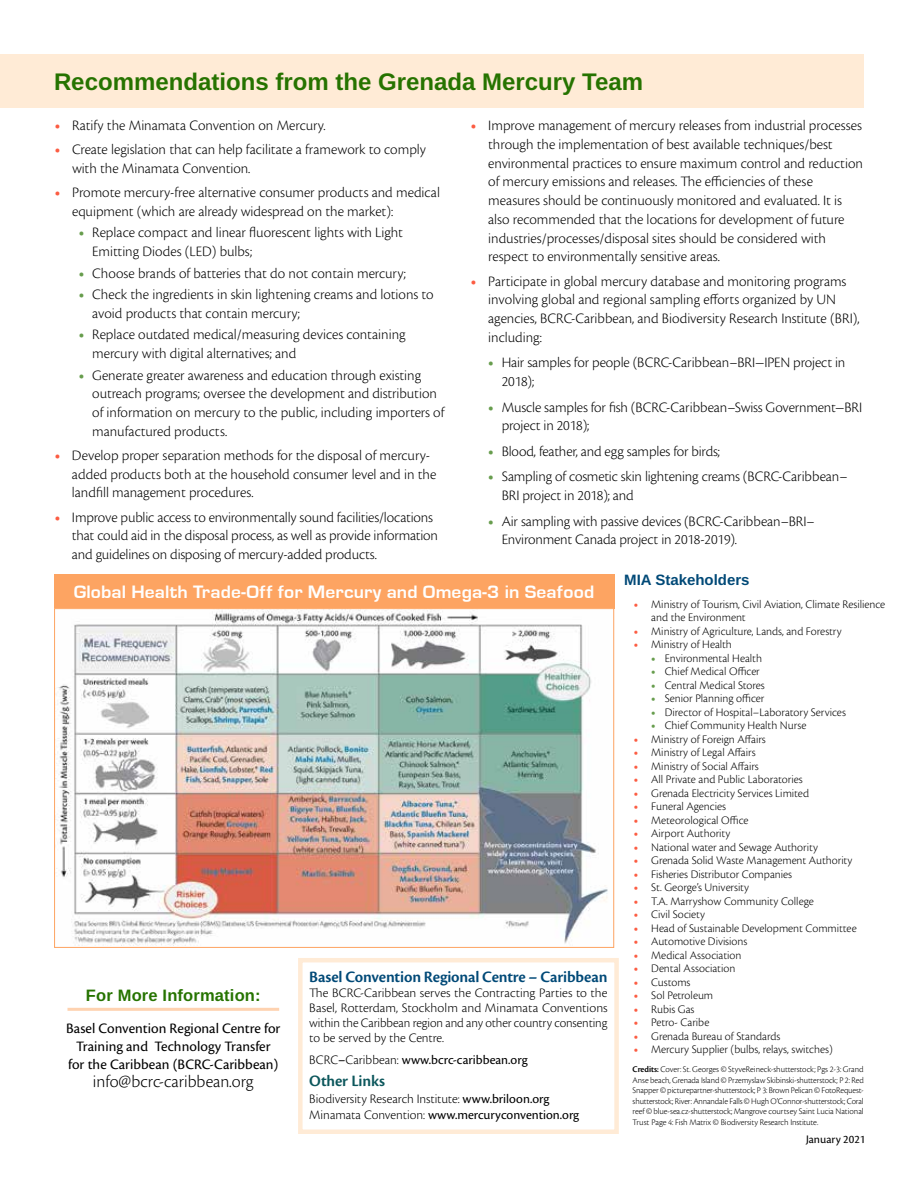
<style>
.page{position:relative;width:918px;height:1188px;background:#fff}
.page>*{position:absolute;margin:0;border:0;box-sizing:border-box;transform-origin:0 0}
.t1{font:700 24px "Liberation Sans";color:#267300}
.t2{font:700 18.6px "Eurostile";letter-spacing:.005em;color:#fff;scale:1.05 1}
.t3{font:300 18px "Cronos Pro";color:#000}
.t4{font:600 16.5px "Cronos Pro";letter-spacing:-.01em;color:#004977}
.t5{font:700 16.5px "Liberation Sans";letter-spacing:.01em;color:#267300}
.t6{font:600 16.5px "Cronos Pro";letter-spacing:-.01em;color:#0c575c}
.t7{font:300 15px/18.8px "Cronos Pro";letter-spacing:-.005em;color:#000}
.t8{font:15px/18px "Cronos Pro";color:#000;text-align:center}
.t9{font:700 15px "Liberation Sans";color:#004977}
.t10{font:300 13.5px/15px "Cronos Pro";letter-spacing:-.005em;color:#000;text-align:justify}
.t11{font:13.5px "Cronos Pro";color:#000}
.t12{font:300 12px/13.5px "Cronos Pro";color:#000}
.t13{font:12px "Cronos Pro";color:#000}
.t14{font:300 9px/10.5px "Cronos Pro";letter-spacing:-.015em;color:#000;text-align:justify}
.s1{font-weight:700;color:#fc5c42}
.s2{font-weight:700;color:#679d4d}
.s3{font-weight:300}
.s4{font-weight:400}
.s5{font-family:"Cronos Pro Semibold Disp";font-weight:400}
</style>
<div class="page">
<div style="left:298px;top:958px;width:321px;height:176px;border:4px solid #ffebd6"></div>
<hr style="left:68px;top:1008px;width:211px;height:3px;background:#fed2b0">
<div style="left:0;top:54px;width:864px;height:54px;background:#ffebd6"></div>
<div style="left:54px;top:574px;width:560px;height:35px;background:#fda462"></div>
<img style="left:56px;top:610px;width:552px;height:336px">
<h1 class="t1" style="left:54px;top:65px;width:591px">Recommendations from the Grenada Mercury Team</h1>
<p class="t7" style="left:55px;top:116px;width:272px"><span class="s1">•</span> Ratify the Minamata Convention on Mercury.</p>
<p class="t7" style="left:72px;top:140px;width:355px;text-indent:-17px"><span class="s1">•</span> Create legislation that can help facilitate a framework to comply with the Minamata Convention.</p>
<p class="t7" style="left:72px;top:183px;width:369px;text-indent:-17px"><span class="s1">•</span> Promote mercury-free alternative consumer products and medical equipment (which are already widespread on the market):</p>
<p class="t7" style="left:92px;top:223px;width:312px;text-indent:-14px"><span class="s2">•</span> Replace compact and linear fluorescent lights with Light<br>Emitting Diodes (LED) bulbs;</p>
<p class="t7" style="left:79px;top:264px;width:329px"><span class="s2">•</span> Choose brands of batteries that do not contain mercury;</p>
<p class="t7" style="left:92px;top:285px;width:343px;text-indent:-14px"><span class="s2">•</span> Check the ingredients in skin lightening creams and lotions to avoid products that contain mercury;</p>
<p class="t7" style="left:92px;top:325px;width:315px;text-indent:-14px"><span class="s2">•</span> Replace outdated medical/measuring devices containing mercury with digital alternatives; and</p>
<p class="t7" style="left:92px;top:365px;width:354px;text-indent:-14px"><span class="s2">•</span> Generate greater awareness and education through existing outreach programs; oversee the development and distribution of information on mercury to the public, including importers of manufactured products.</p>
<p class="t7" style="left:72px;top:446px;width:366px;text-indent:-17px"><span class="s1">•</span> Develop proper separation methods for the disposal of mercury&shy;added products both at the household consumer level and in the landfill management procedures.</p>
<p class="t7" style="left:72px;top:507px;width:368px;text-indent:-17px"><span class="s1">•</span> Improve public access to environmentally sound facilities/locations that could aid in the disposal process, as well as provide information and guidelines on disposing of mercury-added products.</p>
<p class="t7" style="left:488px;top:116px;width:376px;text-indent:-17px"><span class="s1">•</span> Improve management of mercury releases from industrial processes through the implementation of best available techniques/best environmental practices to ensure maximum control and reduction of mercury emissions and releases. The efficiencies of these measures should be continuously monitored and evaluated. It is also recommended that the locations for development of future industries/processes/disposal sites should be considered with respect to environmentally sensitive areas.</p>
<p class="t7" style="left:488px;top:272px;width:373px;text-indent:-17px"><span class="s1">•</span> Participate in global mercury database and monitoring programs involving global and regional sampling efforts organized by UN agencies, BCRC-Caribbean, and Biodiversity Research Institute (BRI), including:</p>
<p class="t7" style="left:502px;top:353px;width:345px;text-indent:-13px"><span class="s2">•</span> Hair samples for people (BCRC-Caribbean–BRI-IPEN project in<br>2018);</p>
<p class="t7" style="left:502px;top:398px;width:362px;text-indent:-13px"><span class="s2">•</span> Muscle samples for fish (BCRC-Caribbean–Swiss Government-BRI project in 2018);</p>
<p class="t7" style="left:488px;top:442px;width:233px"><span class="s2">•</span> Blood, feather, and egg samples for birds;</p>
<p class="t7" style="left:502px;top:467px;width:347px;text-indent:-13px"><span class="s2">•</span> Sampling of cosmetic skin lightening creams (BCRC-Caribbean–<br>BRI project in 2018); and</p>
<p class="t7" style="left:502px;top:512px;width:314px;text-indent:-13px"><span class="s2">•</span> Air sampling with passive devices (BCRC-Caribbean–BRI–<br>Environment Canada project in 2018-2019).</p>
<p class="t2" style="left:74px;top:582px;width:497px">Global Health Trade-Off for Mercury and Omega-3 in Seafood</p>
<p class="t5" style="left:86px;top:984px;width:176px">For More Information:</p>
<p class="t8" style="left:66px;top:1019px;width:216px">Basel Convention Regional Centre for<br>Training and Technology Transfer for the Caribbean (BCRC-Caribbean)</p>
<p class="t3" style="left:93px;top:1071px;width:162px">info@bcrc-caribbean.org</p>
<p class="t4" style="left:309px;top:967px;width:300px">Basel Convention Regional Centre – Caribbean</p>
<p class="t10" style="left:309px;top:985px;width:300px">The BCRC-Caribbean serves the Contracting Parties to the Basel, Rotterdam, Stockholm and Minamata Conventions within the Caribbean region and any other country consenting to be served by the Centre.</p>
<p class="t11" style="left:309px;top:1052px;width:220px"><span class="s3">BCRC</span>–<span class="s3">Caribbean:</span> www.bcrc-caribbean.org</p>
<p class="t6" style="left:309px;top:1072px;width:77px">Other Links</p>
<p class="t10" style="left:309px;top:1090px;width:271px;line-height:16.5px">Biodiversity Research Institute: <span class="s4">www.briloon.org<br></span>Minamata Convention: <span class="s4">www.mercuryconvention.org</span></p>
<p class="t9" style="left:624px;top:570px;width:127px">MIA Stakeholders</p>
<p class="t12" style="left:651px;top:597px;width:236px;text-indent:-17px"><span class="s1">•</span> Ministry of Tourism, Civil Aviation, Climate Resilience and the Environment</p>
<p class="t12" style="left:634px;top:624px;width:209px"><span class="s1">•</span> Ministry of Agriculture, Lands, and Forestry</p>
<p class="t12" style="left:634px;top:638px;width:100px"><span class="s1">•</span> Ministry of Health</p>
<p class="t12" style="left:651px;top:651px;width:112px"><span class="s2">•</span> Environmental Health</p>
<p class="t12" style="left:651px;top:665px;width:110px"><span class="s2">•</span> Chief Medical Officer</p>
<p class="t12" style="left:651px;top:678px;width:115px"><span class="s2">•</span> Central Medical Stores</p>
<p class="t12" style="left:651px;top:692px;width:115px"><span class="s2">•</span> Senior Planning officer</p>
<p class="t12" style="left:651px;top:705px;width:196px"><span class="s2">•</span> Director of Hospital–Laboratory Services</p>
<p class="t12" style="left:651px;top:719px;width:157px"><span class="s2">•</span> Chief Community Health Nurse</p>
<p class="t12" style="left:634px;top:732px;width:133px"><span class="s1">•</span> Ministry of Foreign Affairs</p>
<p class="t12" style="left:634px;top:746px;width:123px"><span class="s1">•</span> Ministry of Legal Affairs</p>
<p class="t12" style="left:634px;top:759px;width:126px"><span class="s1">•</span> Ministry of Social Affairs</p>
<p class="t12" style="left:634px;top:773px;width:170px"><span class="s1">•</span> All Private and Public Laboratories</p>
<p class="t12" style="left:634px;top:786px;width:177px"><span class="s1">•</span> Grenada Electricity Services Limited</p>
<p class="t12" style="left:634px;top:800px;width:94px"><span class="s1">•</span> Funeral Agencies</p>
<p class="t12" style="left:634px;top:813px;width:116px"><span class="s1">•</span> Meteorological Office</p>
<p class="t12" style="left:634px;top:827px;width:98px"><span class="s1">•</span> Airport Authority</p>
<p class="t12" style="left:634px;top:840px;width:185px"><span class="s1">•</span> National water and Sewage Authority</p>
<p class="t12" style="left:634px;top:854px;width:220px"><span class="s1">•</span> Grenada Solid Waste Management Authority</p>
<p class="t12" style="left:634px;top:867px;width:160px"><span class="s1">•</span> Fisheries Distributor Companies</p>
<p class="t12" style="left:634px;top:881px;width:117px"><span class="s1">•</span> St. George’s University</p>
<p class="t12" style="left:634px;top:894px;width:181px"><span class="s1">•</span> T.A. Marryshow Community College</p>
<p class="t12" style="left:634px;top:908px;width:73px"><span class="s1">•</span> Civil Society</p>
<p class="t12" style="left:634px;top:921px;width:224px"><span class="s1">•</span> Head of Sustainable Development Committee</p>
<p class="t12" style="left:634px;top:935px;width:115px"><span class="s1">•</span> Automotive Divisions</p>
<p class="t12" style="left:634px;top:948px;width:109px"><span class="s1">•</span> Medical Association</p>
<p class="t12" style="left:634px;top:962px;width:103px"><span class="s1">•</span> Dental Association</p>
<p class="t12" style="left:634px;top:975px;width:58px"><span class="s1">•</span> Customs</p>
<p class="t12" style="left:634px;top:989px;width:81px"><span class="s1">•</span> Sol Petroleum</p>
<p class="t12" style="left:634px;top:1002px;width:62px"><span class="s1">•</span> Rubis Gas</p>
<p class="t12" style="left:634px;top:1016px;width:77px"><span class="s1">•</span> Petro- Caribe</p>
<p class="t12" style="left:634px;top:1029px;width:148px"><span class="s1">•</span> Grenada Bureau of Standards</p>
<p class="t12" style="left:634px;top:1043px;width:200px"><span class="s1">•</span> Mercury Supplier (bulbs, relays, switches)</p>
<p class="t14" style="left:633px;top:1064px;width:233px"><span class="s5">Credits:</span> Cover: St. Georges © StyveReineck-shutterstock; Pgs 2-3: Grand Anse beach, Grenada Island © Przemyslaw Skibinski-shutterstock; P 2: Red Snapper © picturepartner-shutterstock; P 3: Brown Pelican © FotoRequest&shy;shutterstock; River: Annandale Falls © Hugh O’Connor-shutterstock; Coral reef © blue-sea.cz-shutterstock; Mangrove courtsey Saint Lucia National Trust Page 4: Fish Matrix © Biodiversity Research Institute.</p>
<p class="t13" style="left:806px;top:1132px;width:61px">January 2021</p>
</div>
